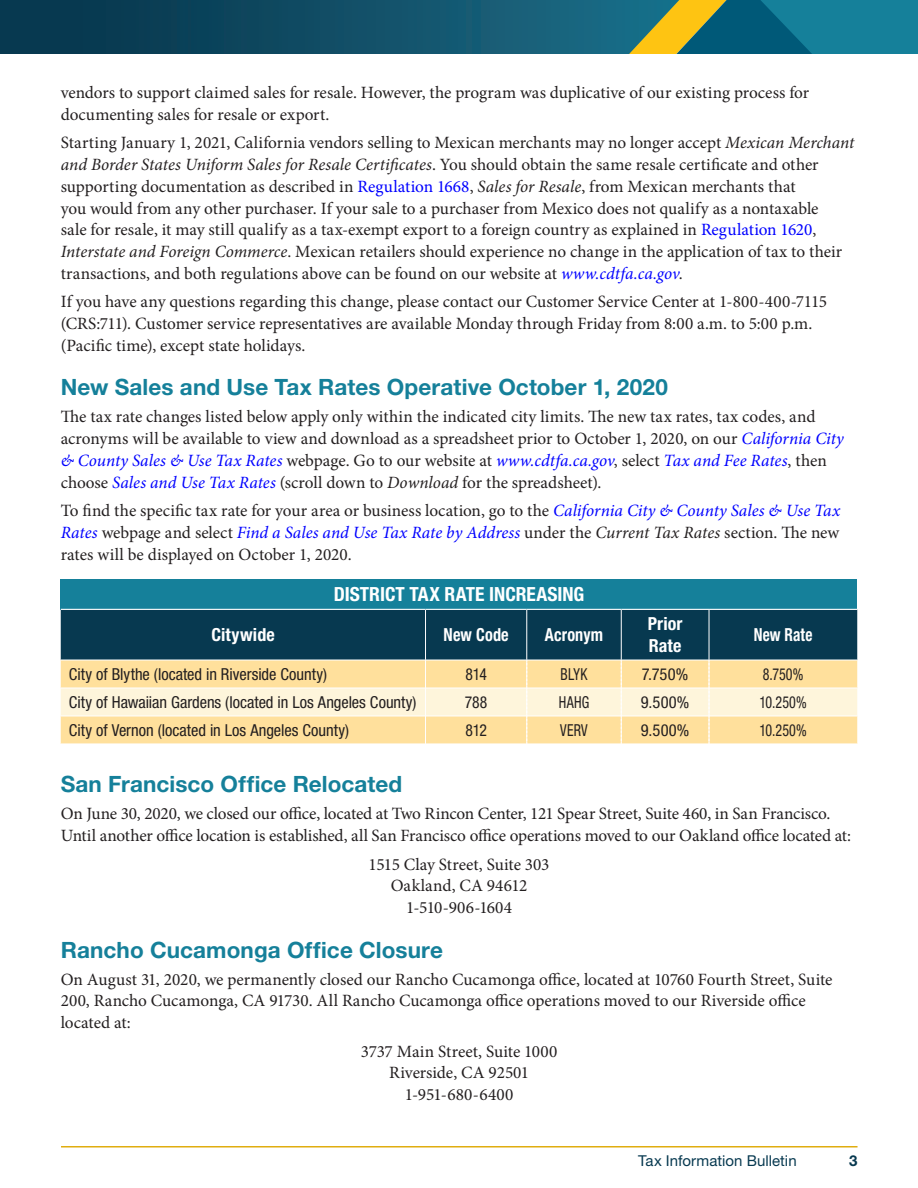
<style>
.page{position:relative;width:918px;height:1188px;background:#fff}
.page>*{position:absolute;margin:0;border:0;box-sizing:border-box;transform-origin:0 0}
.t1{font:700 22.5px "Helvetica Neue LT Std";letter-spacing:.005em;color:#15809a}
.t2{font:700 condensed 19.5px "Helvetica Neue LT Std";letter-spacing:-.005em;color:#fff}
.t3{font:700 condensed 18px/21.6px "Helvetica Neue LT Std";letter-spacing:.01em;color:#fff}
.t4{font:700 condensed 18px "Helvetica Neue LT Std";letter-spacing:.01em;color:#fff;scale:.9 1}
.t5{font:700 condensed 18px "Helvetica Neue LT Std";letter-spacing:.01em;color:#fff;scale:.85 1}
.t6{font:17.25px/21.8px "Minion Pro";letter-spacing:-.005em;color:#231f20}
.Table_Body{font:condensed 16.5px "Helvetica Neue LT Std";color:#231f20}
.Table_Body-2{font:condensed 16.5px "Helvetica Neue LT Std";color:#231f20;scale:.85 1}
.Table_Body-3{font:condensed 16.5px "Helvetica Neue LT Std";color:#231f20;scale:.95 1}
.t7{font:15px "Helvetica Neue LT Std";letter-spacing:.005em;color:#073950}
.t8{font:700 15px "Helvetica Neue LT Std";color:#073950}
.s1{font-style:italic}
.s2{color:#00f}
.s3{font-style:italic;color:#00f}
</style>
<div class="page">
<svg style="left:0;top:0;width:918px;height:54px;background:#1b5c6b"></svg>
<div style="left:61px;top:579px;width:796px;height:30px;background:#15809a"></div>
<svg style="left:61px;top:609px;width:796px;height:135px;background:#a2a68f"></svg>
<hr style="left:61px;top:660px;width:365px;height:1px;background:#fff">
<hr style="left:426px;top:660px;width:101px;height:1px;background:#fff">
<hr style="left:527px;top:660px;width:94px;height:1px;background:#fff">
<hr style="left:621px;top:660px;width:88px;height:1px;background:#fff">
<hr style="left:709px;top:660px;width:148px;height:1px;background:#fff">
<hr style="left:61px;top:688px;width:365px;height:1px;background:#fff">
<hr style="left:426px;top:688px;width:101px;height:1px;background:#fff">
<hr style="left:527px;top:688px;width:94px;height:1px;background:#fff">
<hr style="left:621px;top:688px;width:88px;height:1px;background:#fff">
<hr style="left:709px;top:688px;width:148px;height:1px;background:#fff">
<hr style="left:61px;top:716px;width:365px;height:1px;background:#fff">
<hr style="left:426px;top:716px;width:101px;height:1px;background:#fff">
<hr style="left:527px;top:716px;width:94px;height:1px;background:#fff">
<hr style="left:621px;top:716px;width:88px;height:1px;background:#fff">
<hr style="left:709px;top:716px;width:148px;height:1px;background:#fff">
<hr style="left:61px;top:1146px;width:797px;height:2px;background:#e0ad0f">
<p class="t6" style="left:61px;top:82px;width:750px">vendors to support claimed sales for resale. However, the program was duplicative of our existing process for documenting sales for resale or export.</p>
<p class="t6" style="left:61px;top:132px;width:795px">Starting January 1, 2021, California vendors selling to Mexican merchants may no longer accept <span class="s1">Mexican Merchant and Border States Uniform Sales for Resale Certificates</span>. You should obtain the same resale certificate and other supporting documentation as described in <span class="s2">Regulation 1668</span>, <span class="s1">Sales for Resale</span>, from Mexican merchants that<br>you would from any other purchaser. If your sale to a purchaser from Mexico does not qualify as a nontaxable<br>sale for resale, it may still qualify as a tax-exempt export to a foreign country as explained in <span class="s2">Regulation 1620</span>, <span class="s1">Interstate and Foreign Commerce</span>. Mexican retailers should experience no change in the application of tax to their transactions, and both regulations above can be found on our website at <span class="s3">www.cdtfa.ca.gov</span>.</p>
<p class="t6" style="left:61px;top:291px;width:768px">If you have any questions regarding this change, please contact our Customer Service Center at 1-800-400-7115 (CRS:711). Customer service representatives are available Monday through Friday from 8:00 a.m. to 5:00 p.m. (Pacific time), except state holidays.</p>
<h2 class="t1" style="left:61px;top:373px;width:609px">New Sales and Use Tax Rates Operative October 1, 2020</h2>
<p class="t6" style="left:61px;top:406px;width:785px">The tax rate changes listed below apply only within the indicated city limits. The new tax rates, tax codes, and acronyms will be available to view and download as a spreadsheet prior to October 1, 2020, on our <span class="s3">California City &amp; County Sales &amp; Use Tax Rates</span> webpage. Go to our website at <span class="s3">www.cdtfa.ca.gov</span>, select <span class="s3">Tax and Fee Rates</span>, then choose <span class="s3">Sales and Use Tax Rates</span> (scroll down to <span class="s1">Download</span> for the spreadsheet).</p>
<p class="t6" style="left:61px;top:500px;width:781px;text-align:justify">To find the specific tax rate for your area or business location, go to the <span class="s3">California City &amp; County Sales &amp; Use Tax Rates</span> webpage and select <span class="s3">Find a Sales and Use Tax Rate by Address</span> under the <span class="s1">Current Tax Rates</span> section. The new rates will be displayed on October 1, 2020.</p>
<p class="t2" style="left:334px;top:583px;width:252px">DISTRICT TAX RATE INCREASING</p>
<p class="t3" style="left:211px;top:624px;width:65px">Citywide</p>
<p class="t4" style="left:444px;top:624px;width:74px">New Code</p>
<p class="t4" style="left:545px;top:624px;width:66px">Acronym</p>
<p class="t3" style="left:648px;top:613px;width:36px">Prior<br>Rate</p>
<p class="t5" style="left:754px;top:624px;width:71px">New Rate</p>
<p class="Table_Body" style="left:69px;top:665px;width:260px">City of Blythe (located in Riverside County)</p>
<p class="Table_Body-3" style="left:465px;top:665px;width:24px">814</p>
<p class="Table_Body-2" style="left:561px;top:665px;width:33px">BLYK</p>
<p class="Table_Body" style="left:642px;top:665px;width:48px">7.750%</p>
<p class="Table_Body-2" style="left:763px;top:665px;width:49px">8.750%</p>
<p class="Table_Body" style="left:69px;top:692px;width:349px">City of Hawaiian Gardens (located in Los Angeles County)</p>
<p class="Table_Body-3" style="left:465px;top:692px;width:25px">788</p>
<p class="Table_Body-2" style="left:559px;top:692px;width:37px">HAHG</p>
<p class="Table_Body" style="left:641px;top:692px;width:50px">9.500%</p>
<p class="Table_Body-2" style="left:759px;top:692px;width:57px">10.250%</p>
<p class="Table_Body" style="left:69px;top:720px;width:282px">City of Vernon (located in Los Angeles County)</p>
<p class="Table_Body-3" style="left:465px;top:720px;width:24px">812</p>
<p class="Table_Body-2" style="left:560px;top:720px;width:34px">VERV</p>
<p class="Table_Body" style="left:641px;top:720px;width:50px">9.500%</p>
<p class="Table_Body-2" style="left:759px;top:720px;width:57px">10.250%</p>
<h2 class="t1" style="left:61px;top:770px;width:343px">San Francisco Office Relocated</h2>
<p class="t6" style="left:61px;top:803px;width:792px">On June 30, 2020, we closed our office, located at Two Rincon Center, 121 Spear Street, Suite 460, in San Francisco.<br>Until another office location is established, all San Francisco office operations moved to our Oakland office located at:</p>
<p class="t6" style="left:369px;top:853px;width:182px;text-align:center">1515 Clay Street, Suite 303<br>Oakland, CA 94612<br>1-510-906-1604</p>
<h2 class="t1" style="left:61px;top:936px;width:384px">Rancho Cucamonga Office Closure</h2>
<p class="t6" style="left:61px;top:968px;width:773px">On August 31, 2020, we permanently closed our Rancho Cucamonga office, located at 10760 Fourth Street, Suite<br>200, Rancho Cucamonga, CA 91730. All Rancho Cucamonga office operations moved to our Riverside office located at:</p>
<p class="t6" style="left:361px;top:1040px;width:198px;text-align:center">3737 Main Street, Suite 1000<br>Riverside, CA 92501<br>1-951-680-6400</p>
<p class="t7" style="left:638px;top:1152px;width:160px">Tax Information Bulletin</p>
<p class="t8" style="left:849px;top:1152px;width:10px">3</p>
</div>
